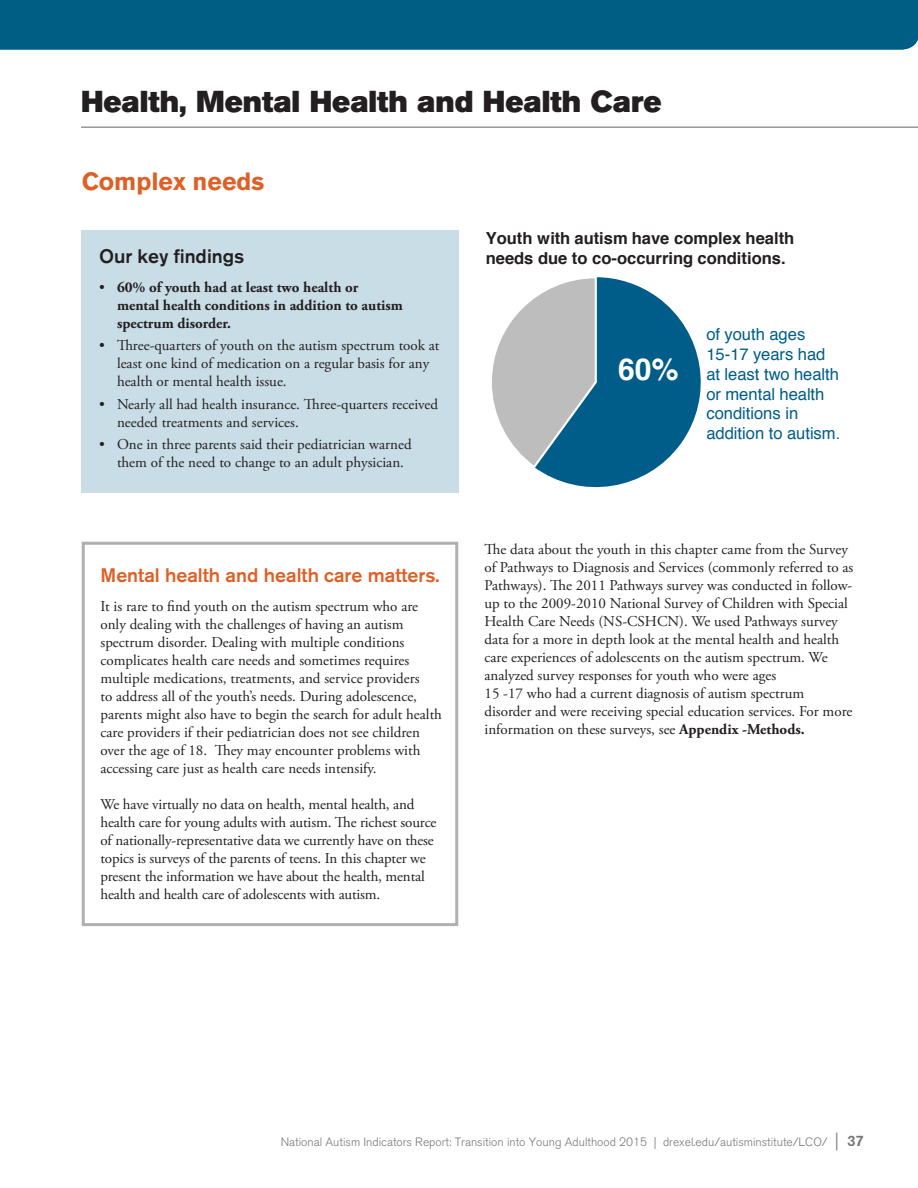
<style>
.page{position:relative;width:918px;height:1188px;background:#fff}
.page>*{position:absolute;margin:0;border:0;box-sizing:border-box;transform-origin:0 0}
.t1{font:700 30.15px "Helvetica";color:#fff}
.t2{font:30px "Akzidenz Grotesk BE Super";color:#231f20}
.t3{font:700 24.75px "Akzidenz Grotesk BE";color:#de6026}
.Subhead{font:500 19.5px "Akzidenz Grotesk BE";color:#de6026}
.Subhead-2{font:500 19.5px "Akzidenz Grotesk BE";color:#231f20}
.t4{font:700 16.65px "Helvetica";letter-spacing:-.005em;color:#231f20}
.t5{font:16.65px "Helvetica";color:#005d89}
.t6{font:16.5px/19.8px "Helvetica";color:#005d89}
.t7{font:700 16.5px "Helvetica";color:#231f20}
.Body{font:15px/18px "Adobe Garamond Pro";color:#231f20}
.t8{font:700 15px/18px "Adobe Garamond Pro";color:#231f20}
.t9{font:300 12px "Akzidenz Grotesk BE";color:#787779}
.s1{font-weight:400}
.s2{font-weight:700}
.s3{font-size:18px}
.s4{font-weight:500;font-size:15px}
</style>
<div class="page">
<hr style="left:81px;top:126px;width:837px;height:2px;background:#999799">
<div style="left:1px;top:0;width:917px;height:49px;background:#005d83"></div>
<div style="left:81px;top:230px;width:378px;height:262px;background:#c8dde6"></div>
<svg style="left:492px;top:277px;width:209px;height:211px"></svg>
<div style="left:82px;top:542px;width:376px;height:384px;border:3px solid #b1b0b1"></div>
<svg style="left:0;top:0;width:1px;height:50px"></svg>
<p class="t2" style="left:81px;top:84px;width:582px">Health, Mental Health and Health Care</p>
<p class="t3" style="left:82px;top:167px;width:184px">Complex needs</p>
<p class="Subhead-2" style="left:99px;top:245px;width:147px">Our key findings</p>
<p class="t8" style="left:117px;top:278px;width:288px;text-indent:-18px"><span class="s1">•</span> 60% of youth had at least two health or mental health conditions in addition to autism spectrum disorder.</p>
<p class="Body" style="left:117px;top:337px;width:324px;text-indent:-18px">• Three-quarters of youth on the autism spectrum took at least one kind of medication on a regular basis for any health or mental health issue.</p>
<p class="Body" style="left:117px;top:396px;width:323px;text-indent:-18px">• Nearly all had health insurance. Three-quarters received needed treatments and services.</p>
<p class="Body" style="left:117px;top:436px;width:296px;text-indent:-18px">• One in three parents said their pediatrician warned them of the need to change to an adult physician.</p>
<p class="Subhead" style="left:100px;top:564px;width:341px">Mental health and health care matters.</p>
<p class="Body" style="left:100px;top:598px;width:343px">It is rare to find youth on the autism spectrum who are only dealing with the challenges of having an autism spectrum disorder. Dealing with multiple conditions complicates health care needs and sometimes requires multiple medications, treatments, and service providers<br>to address all of the youth’s needs. During adolescence, parents might also have to begin the search for adult health care providers if their pediatrician does not see children over the age of 18. They may encounter problems with accessing care just as health care needs intensify.</p>
<p class="Body" style="left:100px;top:796px;width:337px">We have virtually no data on health, mental health, and health care for young adults with autism. The richest source of nationally-representative data we currently have on these topics is surveys of the parents of teens. In this chapter we present the information we have about the health, mental health and health care of adolescents with autism.</p>
<p class="t7" style="left:486px;top:225px;width:310px">Youth with autism have complex health</p>
<p class="t4" style="left:486px;top:245px;width:301px">needs due to co-occurring conditions.</p>
<h1 class="t1" style="left:618px;top:345px;width:62px">60%</h1>
<p class="t5" style="left:706px;top:321px;width:101px">of youth ages</p>
<p class="t6" style="left:706px;top:345px;width:134px">15-17 years had at least two health</p>
<p class="t5" style="left:706px;top:381px;width:120px">or mental health</p>
<p class="t6" style="left:706px;top:404px;width:135px">conditions in addition to autism.</p>
<p class="Body" style="left:484px;top:541px;width:370px">The data about the youth in this chapter came from the Survey of Pathways to Diagnosis and Services (commonly referred to as Pathways). The 2011 Pathways survey was conducted in follow&shy;up to the 2009-2010 National Survey of Children with Special Health Care Needs (NS-CSHCN). We used Pathways survey data for a more in depth look at the mental health and health care experiences of adolescents on the autism spectrum. We analyzed survey responses for youth who were ages<br>15 -17 who had a current diagnosis of autism spectrum disorder and were receiving special education services. For more information on these surveys, see <span class="s2">Appendix -Methods.</span></p>
<p class="t9" style="left:281px;top:1136px;width:585px">National Autism Indicators Report: Transition into Young Adulthood 2015 | drexel.edu/autisminstitute/LCO/ <span class="s3">|</span> <span class="s4">37</span></p>
</div>
